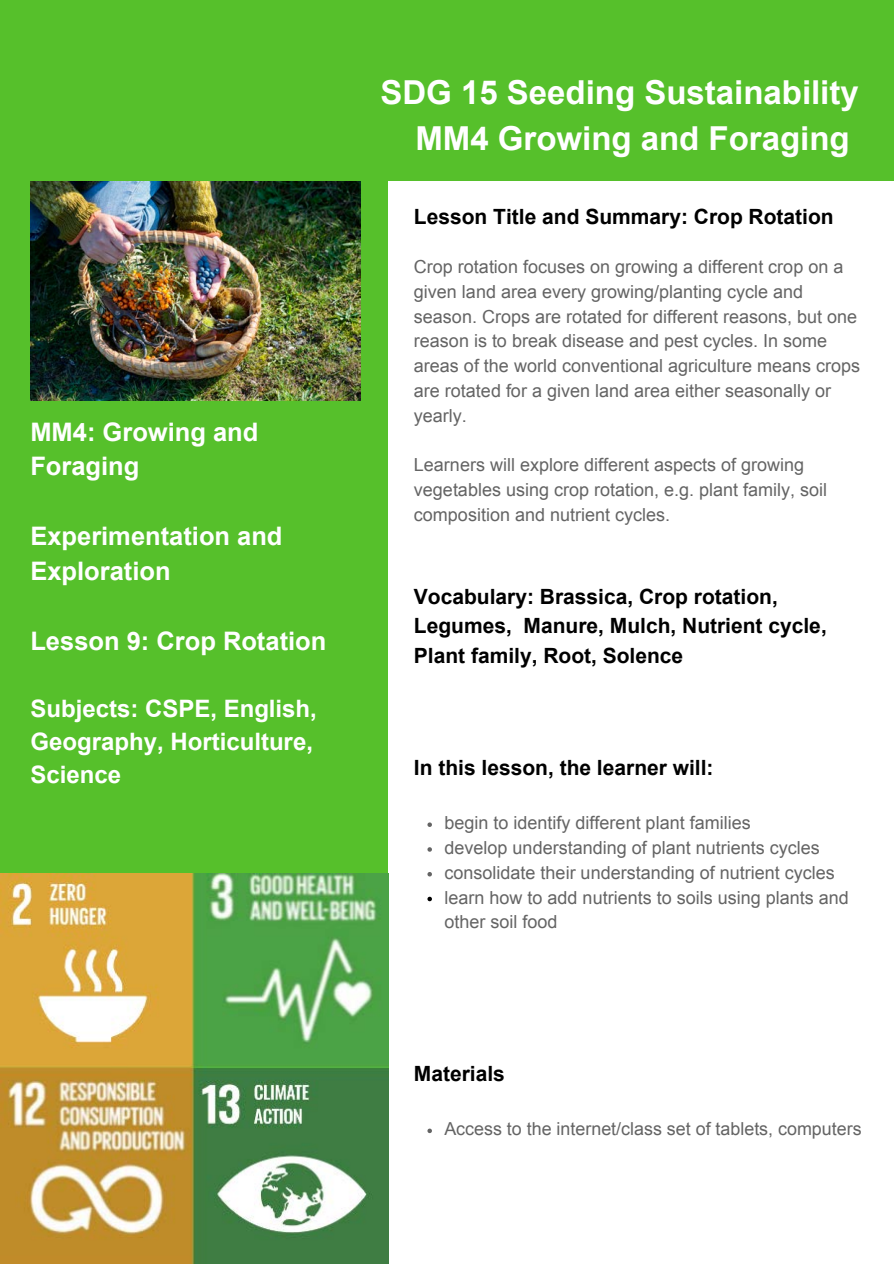
<style>
.page{position:relative;width:894px;height:1264px;background:#fff}
.page>*{position:absolute;margin:0;border:0;box-sizing:border-box;transform-origin:0 0}
.t1{font:700 33px/46.2px "Arial";color:#fff;text-align:right}
.t2{font:700 25.5px/34.8px "Arial";color:#fff}
.t3{font:700 24px/32.7px "Arial";color:#fff}
.t4{font:700 21px/29.2px "Arial";color:#000}
.t5{font:18px/24.8px "Arial";color:#646464}
.t6{font:17.85px "Arial";color:#646464}
</style>
<div class="page">
<div style="left:0;top:0;width:893px;height:1263px;background:#56c02b"></div>
<div style="left:388px;top:181px;width:505px;height:1082px;background:#fff"></div>
<svg style="left:427px;top:822px;width:5px;height:5px"></svg>
<svg style="left:427px;top:847px;width:5px;height:4px"></svg>
<svg style="left:427px;top:872px;width:5px;height:4px"></svg>
<svg style="left:427px;top:896px;width:5px;height:5px"></svg>
<svg style="left:427px;top:1128px;width:5px;height:5px"></svg>
<img style="left:30px;top:181px;width:330px;height:220px">
<img style="left:0;top:873px;width:388px;height:390px">
<p class="t2" style="left:30px;top:414px;width:229px">MM4: Growing and<br>Foraging</p>
<h3 class="t2" style="left:30px;top:519px;width:253px">Experimentation and<br>Exploration</h3>
<p class="t2" style="left:30px;top:623px;width:297px">Lesson 9: Crop Rotation</p>
<p class="t3" style="left:30px;top:692px;width:288px">Subjects: CSPE, English,<br>Geography, Horticulture,<br>Science</p>
<p class="t1" style="left:380px;top:69px;width:480px">SDG 15 Seeding Sustainability<br>MM4 Growing and Foraging</p>
<h1 class="t4" style="left:414px;top:202px;width:421px">Lesson Title and Summary: Crop Rotation</h1>
<p class="t5" style="left:414px;top:254px;width:447px">Crop rotation focuses on growing a different crop on a given land area every growing/planting cycle and season. Crops are rotated for different reasons, but one reason is to break disease and pest cycles. In some areas of the world conventional agriculture means crops are rotated for a given land area either seasonally or yearly.</p>
<h2 class="t5" style="left:414px;top:452px;width:414px">Learners will explore different aspects of growing vegetables using crop rotation, e.g. plant family, soil composition and nutrient cycles.</h2>
<h2 class="t4" style="left:414px;top:582px;width:414px">Vocabulary: Brassica, Crop rotation,<br>Legumes, Manure, Mulch, Nutrient cycle,<br>Plant family, Root, Solence</h2>
<h2 class="t4" style="left:414px;top:753px;width:301px">In this lesson, the learner will:</h2>
<h2 class="t5" style="left:444px;top:810px;width:307px">begin to identify different plant families</h2>
<p class="t5" style="left:444px;top:835px;width:377px">develop understanding of plant nutrients cycles</p>
<h3 class="t5" style="left:444px;top:860px;width:391px">consolidate their understanding of nutrient cycles</h3>
<p class="t5" style="left:444px;top:884px;width:405px">learn how to add nutrients to soils using plants and other soil food</p>
<h3 class="t4" style="left:414px;top:1059px;width:92px">Materials</h3>
<p class="t6" style="left:444px;top:1119px;width:418px">Access to the internet/class set of tablets, computers</p>
</div>
